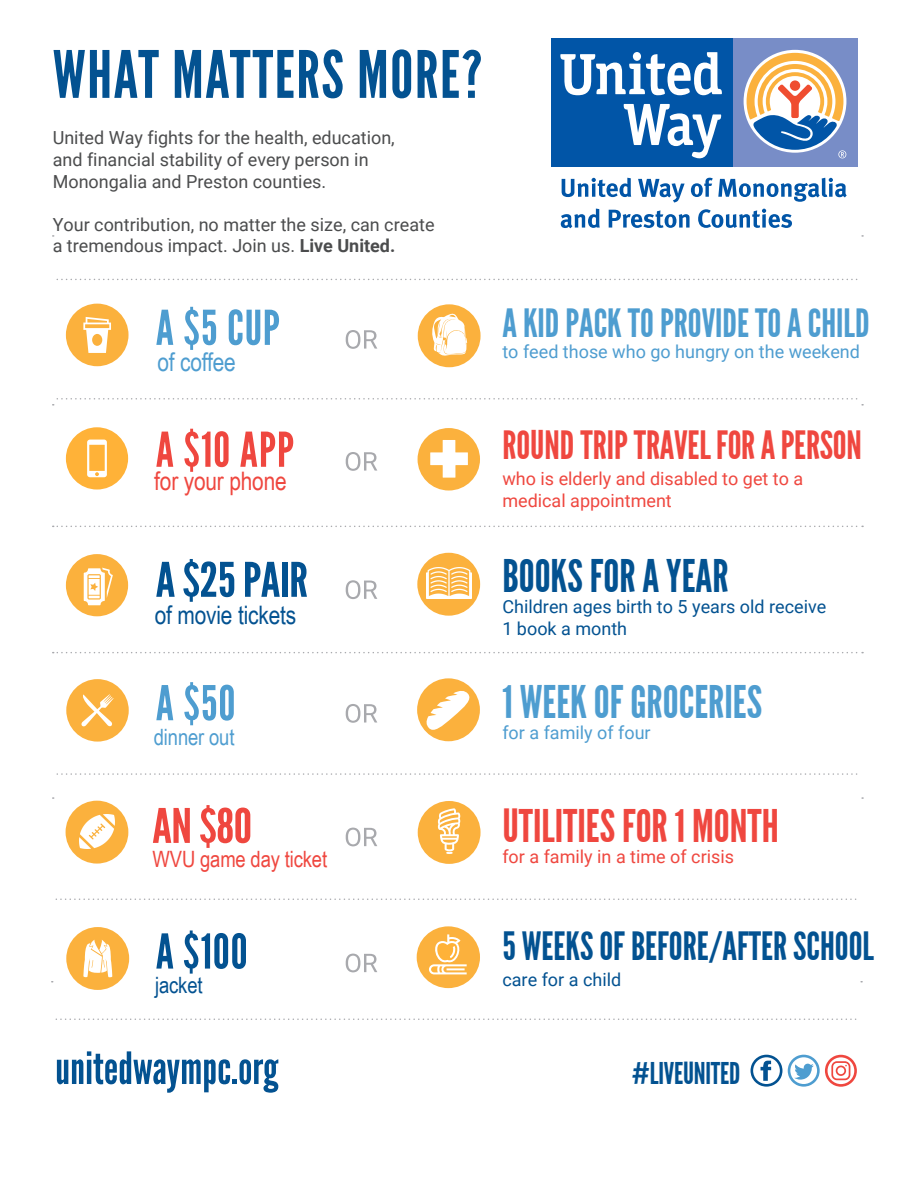
<style>
.page{position:relative;width:918px;height:1188px;background:#fff}
.page>*{position:absolute;margin:0;border:0;box-sizing:border-box;transform-origin:0 0}
.t1{font:65.25px "League Gothic";letter-spacing:.025em;color:#035291}
.t2{font:47.55px "League Gothic";letter-spacing:-.005em;color:#035291;scale:1.09 1}
.t3{font:47.55px "League Gothic";color:#ef473f;scale:1.09 1}
.t4{font:45px "League Gothic";color:#ef473f}
.t5{font:45px "League Gothic";color:#4e9dd0}
.t6{font:45px "League Gothic";color:#035291}
.t7{font:39px "League Gothic";color:#035291}
.t8{font:39px "League Gothic";color:#4e9dd0}
.t9{font:39px "League Gothic";letter-spacing:-.005em;color:#ef473f}
.t10{font:30px "League Gothic";letter-spacing:-.005em;color:#035291}
.t11{font:25.5px "Arial Narrow";letter-spacing:-.005em;color:#035291}
.t12{font:25.5px "Arial Narrow";letter-spacing:-.005em;color:#ef473f}
.t13{font:25.5px "Arial Narrow";letter-spacing:-.005em;color:#4e9dd0}
.t14{font:22.5px "Arial Narrow";letter-spacing:-.005em;color:#ef473f}
.t15{font:22.5px "Arial Narrow";letter-spacing:-.005em;color:#4e9dd0}
.t16{font:22.5px "Arial Narrow";letter-spacing:-.005em;color:#035291}
.t17{font:18px/21.6px "Roboto";color:#4b4c4d}
.t18{font:18px/21.6px "Roboto";color:#ef473f}
.t19{font:18px/21.6px "Roboto";color:#035291}
.t20{font:18px "Roboto";color:#4e9dd0}
.s1{font-weight:700}
</style>
<div class="page">
<svg style="left:53px;top:398px;width:810px;height:8px"></svg>
<svg style="left:53px;top:526px;width:810px;height:1px"></svg>
<svg style="left:53px;top:652px;width:810px;height:1px"></svg>
<svg style="left:57px;top:773px;width:801px;height:2px"></svg>
<svg style="left:56px;top:1018px;width:801px;height:2px"></svg>
<svg style="left:346px;top:954px;width:31px;height:18px"></svg>
<svg style="left:156px;top:933px;width:17px;height:36px"></svg>
<svg style="left:184px;top:930px;width:62px;height:44px"></svg>
<svg style="left:66px;top:927px;width:63px;height:63px"></svg>
<svg style="left:346px;top:330px;width:31px;height:19px"></svg>
<svg style="left:66px;top:304px;width:63px;height:62px"></svg>
<svg style="left:156px;top:310px;width:17px;height:35px"></svg>
<svg style="left:184px;top:307px;width:32px;height:43px"></svg>
<svg style="left:229px;top:309px;width:50px;height:36px"></svg>
<svg style="left:156px;top:685px;width:17px;height:35px"></svg>
<svg style="left:184px;top:682px;width:50px;height:43px"></svg>
<svg style="left:66px;top:679px;width:63px;height:63px"></svg>
<svg style="left:346px;top:704px;width:31px;height:19px"></svg>
<svg style="left:346px;top:452px;width:31px;height:19px"></svg>
<svg style="left:66px;top:427px;width:62px;height:63px"></svg>
<svg style="left:156px;top:432px;width:17px;height:35px"></svg>
<svg style="left:184px;top:429px;width:45px;height:43px"></svg>
<svg style="left:240px;top:432px;width:53px;height:35px"></svg>
<svg style="left:346px;top:580px;width:31px;height:19px"></svg>
<svg style="left:66px;top:554px;width:62px;height:62px"></svg>
<svg style="left:417px;top:926px;width:63px;height:62px"></svg>
<div style="left:733px;top:38px;width:124px;height:129px;background:#788dc7"></div>
<div style="left:551px;top:38px;width:182px;height:129px;background:#0155a7"></div>
<svg style="left:624px;top:104px;width:97px;height:54px"></svg>
<svg style="left:560px;top:52px;width:162px;height:43px"></svg>
<svg style="left:747px;top:53px;width:99px;height:105px"></svg>
<svg style="left:562px;top:178px;width:69px;height:19px"></svg>
<svg style="left:638px;top:179px;width:47px;height:23px"></svg>
<svg style="left:691px;top:178px;width:156px;height:24px"></svg>
<svg style="left:561px;top:209px;width:39px;height:19px"></svg>
<svg style="left:609px;top:210px;width:81px;height:18px"></svg>
<svg style="left:698px;top:209px;width:94px;height:19px"></svg>
<svg style="left:751px;top:1055px;width:31px;height:32px"></svg>
<svg style="left:57px;top:1051px;width:221px;height:42px"></svg>
<svg style="left:788px;top:1055px;width:69px;height:32px"></svg>
<div style="left:418px;top:428px;width:62px;height:63px;background:#fbb13d;border-radius:50%"></div>
<svg style="left:430px;top:440px;width:38px;height:38px"></svg>
<svg style="left:56px;top:898px;width:801px;height:2px"></svg>
<svg style="left:346px;top:828px;width:31px;height:18px"></svg>
<div style="left:66px;top:801px;width:62px;height:63px;background:#fbb13d;border-radius:50%"></div>
<img style="left:80px;top:814px;width:34px;height:35px">
<div style="left:417px;top:553px;width:63px;height:63px;background:#fbb13d;border-radius:50%"></div>
<img style="left:427px;top:567px;width:45px;height:32px">
<div style="left:418px;top:801px;width:63px;height:63px;background:#fbb13d;border-radius:50%"></div>
<svg style="left:438px;top:808px;width:22px;height:46px"></svg>
<div style="left:417px;top:678px;width:63px;height:63px;background:#fbb13d;border-radius:50%"></div>
<svg style="left:426px;top:691px;width:47px;height:42px"></svg>
<div style="left:418px;top:304px;width:63px;height:63px;background:#fbb13d;border-radius:50%"></div>
<svg style="left:432px;top:313px;width:35px;height:43px"></svg>
<svg style="left:57px;top:279px;width:801px;height:1px"></svg>
<h1 class="t1" style="left:53px;top:37px;width:431px">WHAT MATTERS MORE?</h1>
<p class="t17" style="left:53px;top:127px;width:344px">United Way fights for the health, education, and financial stability of every person in<br>Monongalia and Preston counties.</p>
<p class="t17" style="left:53px;top:213px;width:383px">Your contribution, no matter the size, can create a tremendous impact. Join us. <span class="s1">Live United.</span></p>
<h3 class="t13" style="left:157px;top:343px;width:80px">of coffee</h3>
<h3 class="t8" style="left:502px;top:301px;width:369px">A KID PACK TO PROVIDE TO A CHILD</h3>
<p class="t20" style="left:502px;top:339px;width:359px">to feed those who go hungry on the weekend</p>
<h3 class="t12" style="left:154px;top:463px;width:134px">for your phone</h3>
<h2 class="t2" style="left:156px;top:553px;width:141px">A $25 PAIR</h2>
<h3 class="t11" style="left:155px;top:596px;width:143px">of movie tickets</h3>
<p class="t15" style="left:154px;top:721px;width:82px">dinner out</p>
<h3 class="t9" style="left:502px;top:422px;width:361px">ROUND TRIP TRAVEL FOR A PERSON</h3>
<p class="t18" style="left:502px;top:468px;width:302px">who is elderly and disabled to get to a medical appointment</p>
<h3 class="t6" style="left:502px;top:550px;width:228px">BOOKS FOR A YEAR</h3>
<p class="t19" style="left:502px;top:595px;width:325px">Children ages birth to 5 years old receive<br>1 book a month</p>
<h3 class="t5" style="left:502px;top:676px;width:261px">1 WEEK OF GROCERIES</h3>
<p class="t20" style="left:502px;top:720px;width:150px">for a family of four</p>
<h2 class="t3" style="left:152px;top:799px;width:93px">AN $80</h2>
<p class="t14" style="left:153px;top:842px;width:176px">WVU game day ticket</p>
<h3 class="t4" style="left:502px;top:800px;width:278px">UTILITIES FOR 1 MONTH</h3>
<p class="t18" style="left:502px;top:845px;width:233px">for a family in a time of crisis</p>
<p class="t16" style="left:155px;top:969px;width:49px">jacket</p>
<h3 class="t7" style="left:502px;top:924px;width:373px">5 WEEKS OF BEFORE/AFTER SCHOOL</h3>
<p class="t19" style="left:502px;top:968px;width:120px">care for a child</p>
<h3 class="t10" style="left:632px;top:1056px;width:110px">#LIVEUNITED</h3>
</div>
